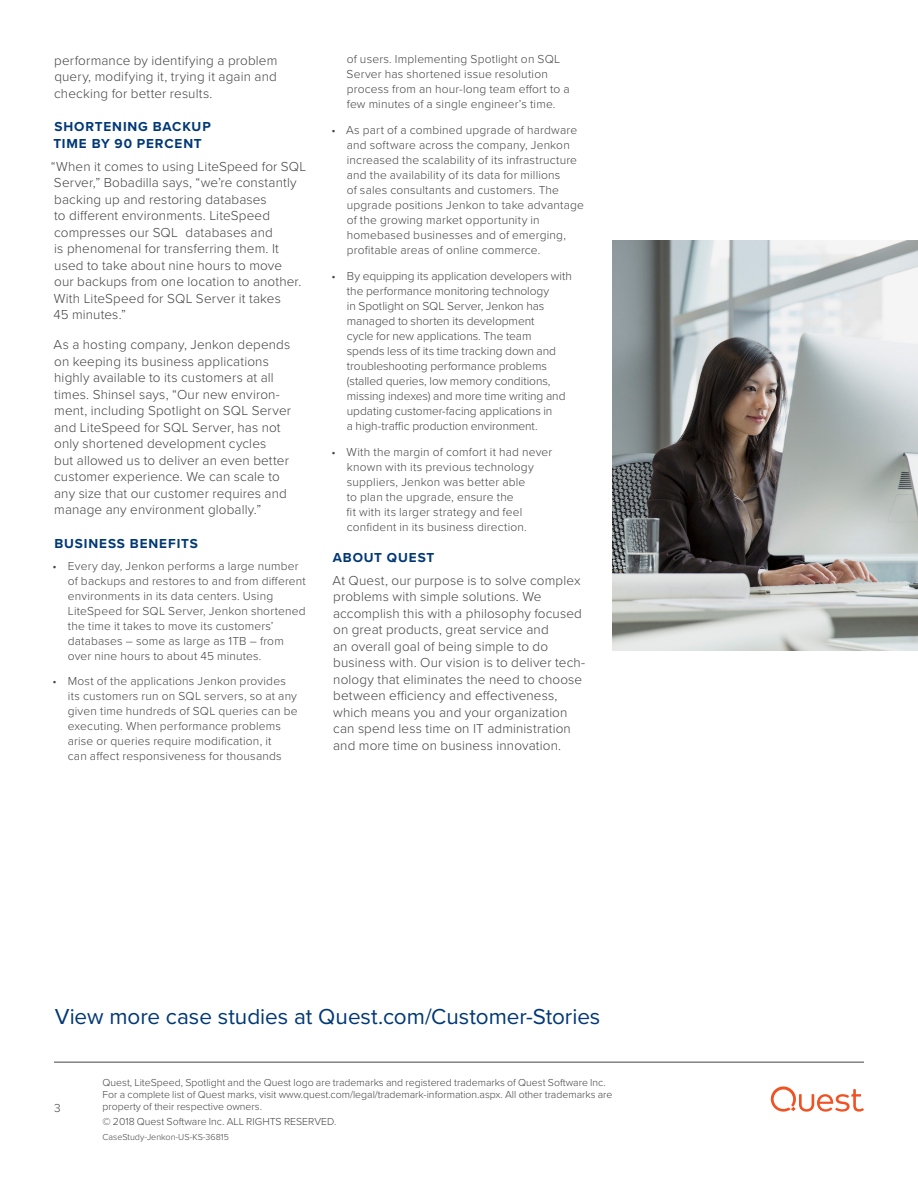
<style>
.page{position:relative;width:918px;height:1188px;background:#fff}
.page>*{position:absolute;margin:0;border:0;box-sizing:border-box;transform-origin:0 0}
.t1{font:22.5px "Proxima Nova";color:#003876}
.t2{font:300 13.5px/16.5px "Proxima Nova";letter-spacing:.01em;color:#444}
.t3{font:700 13.5px/16.5px "Proxima Nova";letter-spacing:.065em;color:#003876}
.t4{font:300 12px/15px "Proxima Nova";letter-spacing:.015em;color:#444}
.t5{font:300 12px/15px "Proxima Nova";letter-spacing:-.005em;color:#444}
.t6{font:300 10.5px/12px "Proxima Nova";color:#444}
.t7{font:300 9px "Proxima Nova";color:#444}
</style>
<div class="page">
<hr style="left:54px;top:1062px;width:810px;height:1px;background:#444">
<svg style="left:771px;top:1086px;width:93px;height:26px"></svg>
<img style="left:612px;top:241px;width:306px;height:409px">
<p class="t2" style="left:54px;top:51px;width:225px;text-align:justify">performance by identifying a problem query, modifying it, trying it again and checking for better results.</p>
<p class="t3" style="left:53px;top:118px;width:159px">SHORTENING BACKUP<br>TIME BY 90 PERCENT</p>
<p class="t2" style="left:51px;top:158px;width:257px">“When it comes to using LiteSpeed for SQL Server,” Bobadilla says, “we’re constantly backing up and restoring databases<br>to different environments. LiteSpeed compresses our SQL databases and<br>is phenomenal for transferring them. It used to take about nine hours to move<br>our backups from one location to another.<br>With LiteSpeed for SQL Server it takes<br>45 minutes.”</p>
<p class="t2" style="left:54px;top:336px;width:239px">As a hosting company, Jenkon depends on keeping its business applications highly available to its customers at all times. Shinsel says, “Our new environ&shy;ment, including Spotlight on SQL Server and LiteSpeed for SQL Server, has not only shortened development cycles<br>but allowed us to deliver an even better customer experience. We can scale to any size that our customer requires and manage any environment globally.”</p>
<p class="t3" style="left:54px;top:535px;width:145px">BUSINESS BENEFITS</p>
<p class="t4" style="left:68px;top:558px;width:240px;text-indent:-15px">• Every day, Jenkon performs a large number of backups and restores to and from different environments in its data centers. Using LiteSpeed for SQL Server, Jenkon shortened the time it takes to move its customers’ databases – some as large as 1TB – from over nine hours to about 45 minutes.</p>
<p class="t4" style="left:68px;top:673px;width:231px;text-indent:-15px">• Most of the applications Jenkon provides its customers run on SQL servers, so at any given time hundreds of SQL queries can be executing. When performance problems arise or queries require modification, it<br>can affect responsiveness for thousands</p>
<p class="t4" style="left:347px;top:51px;width:225px">of users. Implementing Spotlight on SQL Server has shortened issue resolution process from an hour-long team effort to a few minutes of a single engineer’s time.</p>
<p class="t4" style="left:347px;top:122px;width:239px;text-indent:-15px">• As part of a combined upgrade of hardware and software across the company, Jenkon increased the scalability of its infrastructure and the availability of its data for millions<br>of sales consultants and customers. The upgrade positions Jenkon to take advantage of the growing market opportunity in homebased businesses and of emerging, profitable areas of online commerce.</p>
<p class="t5" style="left:347px;top:268px;width:227px;text-indent:-15px">• By equipping its application developers with the performance monitoring technology<br>in Spotlight on SQL Server, Jenkon has managed to shorten its development<br>cycle for new applications. The team spends less of its time tracking down and troubleshooting performance problems (stalled queries, low memory conditions, missing indexes) and more time writing and updating customer-facing applications in<br>a high-traffic production environment.</p>
<p class="t4" style="left:347px;top:444px;width:207px;text-indent:-15px">• With the margin of comfort it had never known with its previous technology suppliers, Jenkon was better able<br>to plan the upgrade, ensure the<br>fit with its larger strategy and feel confident in its business direction.</p>
<p class="t3" style="left:333px;top:549px;width:103px">ABOUT QUEST</p>
<p class="t2" style="left:333px;top:572px;width:254px">At Quest, our purpose is to solve complex problems with simple solutions. We accomplish this with a philosophy focused on great products, great service and<br>an overall goal of being simple to do business with. Our vision is to deliver tech&shy;nology that eliminates the need to choose between efficiency and effectiveness, which means you and your organization can spend less time on IT administration and more time on business innovation.</p>
<h1 class="t1" style="left:55px;top:999px;width:547px">View more case studies at Quest.com/Customer-Stories</h1>
<p class="t4" style="left:54px;top:1100px;width:8px">3</p>
<p class="t6" style="left:103px;top:1076px;width:512px">Quest, LiteSpeed, Spotlight and the Quest logo are trademarks and registered trademarks of Quest Software Inc.<br>For a complete list of Quest marks, visit www.quest.com/legal/trademark-information.aspx. All other trademarks are property of their respective owners.</p>
<p class="t6" style="left:103px;top:1115px;width:235px">© 2018 Quest Software Inc. ALL RIGHTS RESERVED.</p>
<p class="t7" style="left:103px;top:1130px;width:128px">CaseStudy-Jenkon-US-KS-36815</p>
</div>
